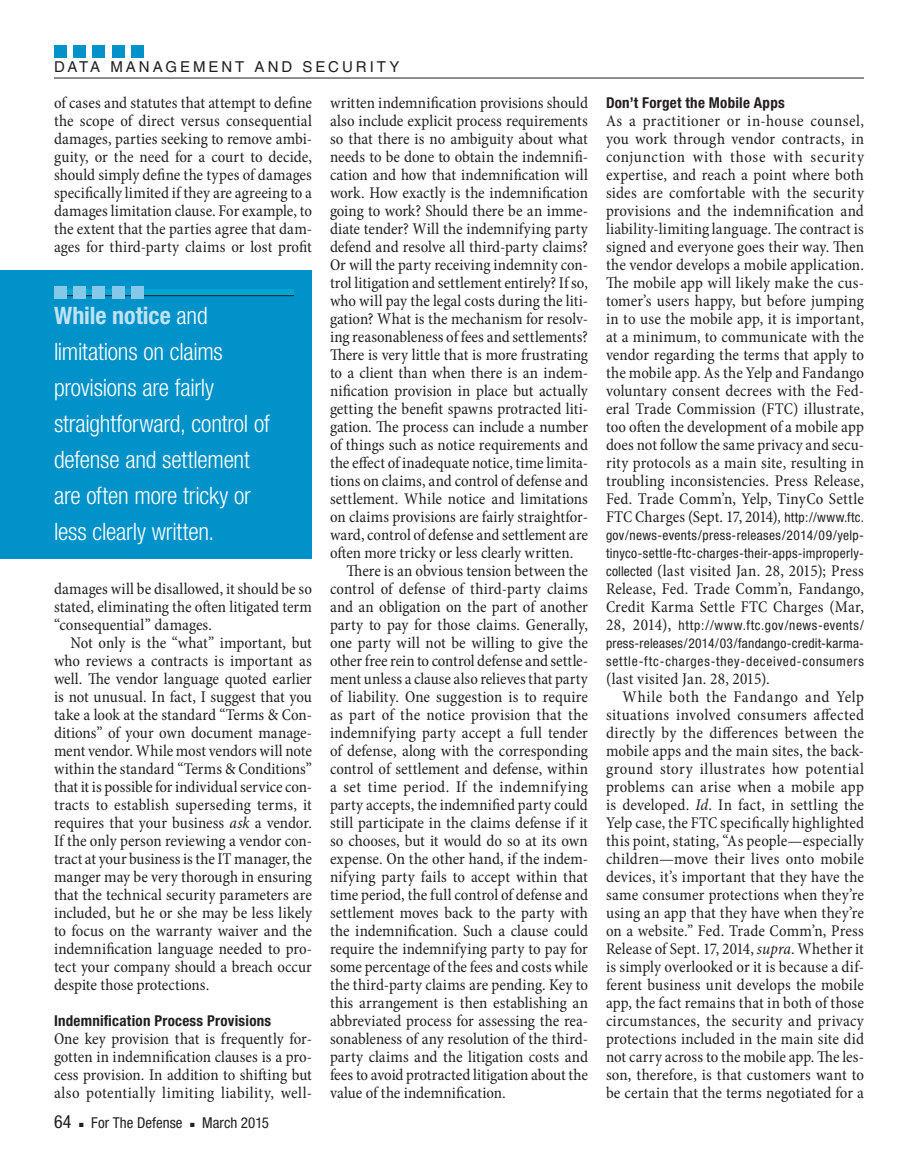
<style>
.page{position:relative;width:918px;height:1175px;background:#fff}
.page>*{position:absolute;margin:0;border:0;box-sizing:border-box;transform-origin:0 0}
.pullout_LH_block{font:300 condensed 24px/36px "Helvetica Neue";letter-spacing:-.01em;color:#fff}
.t1{font:condensed 18px "Helvetica Neue";color:#231f20}
.body_para_ind{font:condensed 16.5px/18px "Minion Pro";color:#231f20;text-align:justify}
.body_no_ind{font:condensed 16.5px/18px "Minion Pro";letter-spacing:.01em;color:#231f20;text-align:justify}
.body_no_ind_loosest{font:condensed 16.5px/18px "Minion Pro";letter-spacing:.01em;color:#231f20;text-align:justify}
.body_para_ind_looses{font:condensed 16.5px/18px "Minion Pro";letter-spacing:.01em;color:#231f20;text-align:justify}
.subhead_2{font:700 condensed 15px "Helvetica Neue";letter-spacing:.015em;color:#231f20}
.t2{font:15px "Helvetica";letter-spacing:.2em;color:#231f20}
.t3{font:condensed 15px "Helvetica Neue";letter-spacing:.005em;color:#231f20}
.body_no_ind_loosest-2{font:condensed 13.5px/18px "Helvetica Neue";letter-spacing:.03em;color:#231f20}
.s1{font-weight:700;color:#c0e2f2}
.s2{font-style:italic}
.s3{font-family:"Helvetica Neue";font-size:13.5px}
.s4{font-family:"Minion Pro";font-size:16.5px}
</style>
<div class="page">
<hr style="left:54px;top:78px;width:810px;height:1px;background:#231f20">
<div style="left:54px;top:45px;width:12px;height:12px;background:#0092c8"></div>
<div style="left:73px;top:45px;width:13px;height:12px;background:#0092c8"></div>
<div style="left:93px;top:45px;width:12px;height:12px;background:#0092c8"></div>
<div style="left:112px;top:45px;width:13px;height:12px;background:#0092c8"></div>
<div style="left:132px;top:45px;width:12px;height:12px;background:#0092c8"></div>
<div style="left:0;top:270px;width:312px;height:288px;background:#0092c8"></div>
<div style="left:54px;top:290px;width:240px;height:6px;background:#01a5d4"></div>
<hr style="left:54px;top:295px;width:240px;height:1px;background:#231f20">
<div style="left:54px;top:286px;width:12px;height:13px;background:#84c9e7"></div>
<div style="left:73px;top:286px;width:13px;height:13px;background:#84c9e7"></div>
<div style="left:93px;top:286px;width:12px;height:13px;background:#84c9e7"></div>
<div style="left:112px;top:286px;width:13px;height:13px;background:#84c9e7"></div>
<div style="left:132px;top:286px;width:12px;height:13px;background:#84c9e7"></div>
<p class="t2" style="left:54px;top:58px;width:347px">DATA MANAGEMENT AND SECURITY</p>
<p class="body_para_ind" style="left:54px;top:94px;width:260px">of cases and statutes that attempt to define the scope of direct versus consequential damages, parties seeking to remove ambi&shy;guity, or the need for a court to decide, should simply define the types of damages specifically limited if they are agreeing to a damages limitation clause. For example, to the extent that the parties agree that dam&shy;ages for third-party claims or lost profit</p>
<p class="body_no_ind" style="left:330px;top:94px;width:260px">written indemnification provisions should also include explicit process requirements so that there is no ambiguity about what needs to be done to obtain the indemnifi&shy;cation and how that indemnification will work. How exactly is the indemnification going to work? Should there be an imme&shy;diate tender? Will the indemnifying party defend and resolve all third-party claims?<br>Or will the party receiving indemnity con&shy;trol litigation and settlement entirely? If so, who will pay the legal costs during the liti&shy;gation? What is the mechanism for resolv&shy;ing reasonableness of fees and settlements?<br>There is very little that is more frustrating to a client than when there is an indem&shy;nification provision in place but actually getting the benefit spawns protracted liti&shy;gation. The process can include a number of things such as notice requirements and the effect of inadequate notice, time limita&shy;tions on claims, and control of defense and settlement. While notice and limitations on claims provisions are fairly straightfor&shy;ward, control of defense and settlement are often more tricky or less clearly written.</p>
<p class="body_para_ind" style="left:330px;top:562px;width:260px;text-indent:16px">There is an obvious tension between the control of defense of third-party claims and an obligation on the part of another party to pay for those claims. Generally, one party will not be willing to give the other free rein to control defense and settle&shy;ment unless a clause also relieves that party of liability. One suggestion is to require as part of the notice provision that the indemnifying party accept a full tender of defense, along with the corresponding control of settlement and defense, within a set time period. If the indemnifying party accepts, the indemnified party could still participate in the claims defense if it so chooses, but it would do so at its own expense. On the other hand, if the indem&shy;nifying party fails to accept within that time period, the full control of defense and settlement moves back to the party with the indemnification. Such a clause could require the indemnifying party to pay for some percentage of the fees and costs while the third-party claims are pending. Key to this arrangement is then establishing an abbreviated process for assessing the rea&shy;sonableness of any resolution of the third&shy;party claims and the litigation costs and fees to avoid protracted litigation about the value of the indemnification.</p>
<p class="pullout_LH_block" style="left:54px;top:297px;width:217px"><span class="s1">While notice</span> and limitations on claims provisions are fairly straightforward, control of defense and settlement are often more tricky or less clearly written.</p>
<p class="body_para_ind" style="left:54px;top:580px;width:260px">damages will be disallowed, it should be so stated, eliminating the often litigated term “consequential” damages.</p>
<p class="body_para_ind" style="left:54px;top:634px;width:260px;text-indent:16px">Not only is the “what” important, but who reviews a contracts is important as well. The vendor language quoted earlier is not unusual. In fact, I suggest that you take a look at the standard “Terms &amp; Con&shy;ditions” of your own document manage&shy;ment vendor. While most vendors will note within the standard “Terms &amp; Conditions” that it is possible for individual service con&shy;tracts to establish superseding terms, it requires that your business <span class="s2">ask</span> a vendor.<br>If the only person reviewing a vendor con&shy;tract at your business is the IT manager, the manger may be very thorough in ensuring that the technical security parameters are included, but he or she may be less likely to focus on the warranty waiver and the indemnification language needed to pro&shy;tect your company should a breach occur despite those protections.</p>
<p class="subhead_2" style="left:54px;top:1012px;width:219px">Indemnification Process Provisions</p>
<p class="body_no_ind" style="left:54px;top:1030px;width:260px">One key provision that is frequently for&shy;gotten in indemnification clauses is a pro&shy;cess provision. In addition to shifting but also potentially limiting liability, well-</p>
<p class="t1" style="left:54px;top:1111px;width:19px">64</p>
<p class="t3" style="left:79px;top:1114px;width:105px">■ For The Defense</p>
<p class="t3" style="left:190px;top:1114px;width:81px">■ March 2015</p>
<p class="subhead_2" style="left:606px;top:94px;width:180px">Don’t Forget the Mobile Apps</p>
<p class="body_no_ind_loosest" style="left:606px;top:112px;width:260px">As a practitioner or in-house counsel, you work through vendor contracts, in conjunction with those with security expertise, and reach a point where both sides are comfortable with the security provisions and the indemnification and liability-limiting language. The contract is signed and everyone goes their way. Then the vendor develops a mobile application.<br>The mobile app will likely make the cus&shy;tomer’s users happy, but before jumping in to use the mobile app, it is important, at a minimum, to communicate with the vendor regarding the terms that apply to the mobile app. As the Yelp and Fandango voluntary consent decrees with the Fed&shy;eral Trade Commission (FTC) illustrate, too often the development of a mobile app does not follow the same privacy and secu&shy;rity protocols as a main site, resulting in troubling inconsistencies. Press Release, Fed. Trade Comm’n, Yelp, TinyCo Settle FTC Charges (Sept. 17, 2014)<span class="s2">,</span> <span class="s3">http://www.ftc.</span></p>
<p class="body_no_ind_loosest-2" style="left:606px;top:526px;width:260px">gov/news-events/press-releases/2014/09/yelp&shy;tinyco-settle-ftc-charges-their-apps-improperly-</p>
<p class="body_no_ind_loosest" style="left:606px;top:562px;width:260px"><span class="s3">collected</span> (last visited Jan. 28, 2015); Press Release, Fed. Trade Comm’n<span class="s2">,</span> Fandango, Credit Karma Settle FTC Charges (Mar,</p>
<p class="body_no_ind_loosest-2" style="left:606px;top:616px;width:260px;text-align:justify"><span class="s4">28, 2014),</span> http://www.ftc.gov/news-events/ press-releases/2014/03/fandango-credit-karma&shy;settle-ftc-charges-they-deceived-consumers</p>
<p class="body_no_ind_loosest" style="left:606px;top:670px;width:165px">(last visited Jan. 28, 2015).</p>
<p class="body_para_ind_looses" style="left:606px;top:688px;width:260px;text-indent:16px">While both the Fandango and Yelp situations involved consumers affected directly by the differences between the mobile apps and the main sites, the back&shy;ground story illustrates how potential problems can arise when a mobile app is developed. <span class="s2">Id</span>. In fact, in settling the Yelp case, the FTC specifically highlighted this point, stating, “As people—especially children—move their lives onto mobile devices, it’s important that they have the same consumer protections when they’re using an app that they have when they’re on a website.” Fed. Trade Comm’n, Press Release of Sept. 17, 2014, <span class="s2">supra</span>. Whether it is simply overlooked or it is because a dif&shy;ferent business unit develops the mobile app, the fact remains that in both of those circumstances, the security and privacy protections included in the main site did not carry across to the mobile app. The les&shy;son, therefore, is that customers want to be certain that the terms negotiated for a</p>
</div>
